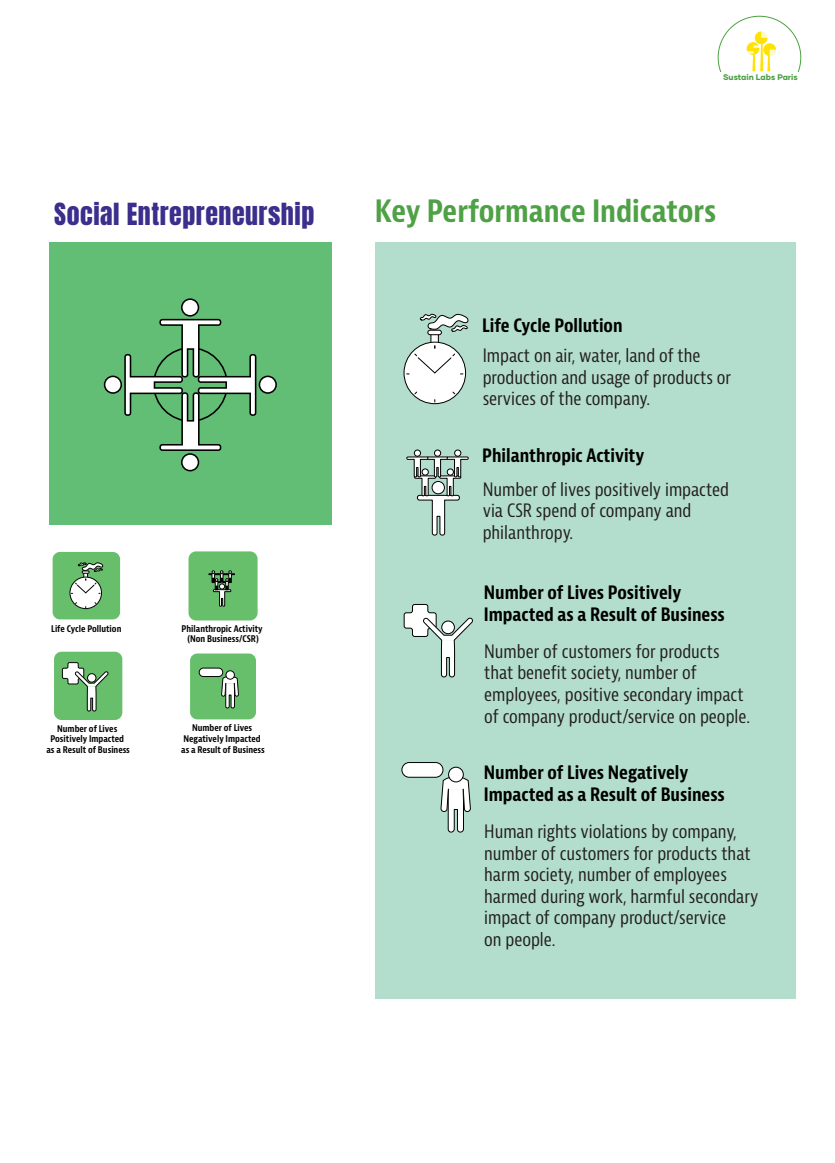
<style>
.page{position:relative;width:835px;height:1163px;background:#fff}
.page>*{position:absolute;margin:0;border:0;box-sizing:border-box;transform-origin:0 0}
.t1{font:700 condensed 30px "Bernina Sans";color:#4ea145}
.t2{font:25.95px "Anton";letter-spacing:.02em;color:#3b2e8c}
.t3{font:condensed 18px/21.6px "Bernina Sans";color:#231f20}
.t4{font:700 condensed 18px/21.6px "Bernina Sans";color:#000001}
.t5{font:700 condensed 9px/10.8px "Bernina Sans";color:#050504;text-align:center}
.t6{font:800 8.25px "Gilmer";color:#4da145}
</style>
<div class="page">
<svg style="left:717px;top:16px;width:83px;height:55px"></svg>
<div style="left:54px;top:651px;width:68px;height:68px;background:#67bf6b;border-radius:7px"></div>
<svg style="left:62px;top:662px;width:47px;height:49px"></svg>
<div style="left:190px;top:653px;width:66px;height:66px;background:#67bf6b;border-radius:7px"></div>
<div style="left:199px;top:668px;width:24px;height:8px;background:#fff;border-radius:4px"></div>
<div style="left:199px;top:667px;width:24px;height:9px;border:1px solid #050504;border-radius:4px"></div>
<div style="left:226px;top:670px;width:8px;height:9px;background:#fff;border-radius:50%"></div>
<div style="left:226px;top:670px;width:8px;height:9px;border:1px solid #050504;border-radius:50%"></div>
<svg style="left:221px;top:673px;width:18px;height:35px"></svg>
<div style="left:53px;top:551px;width:67px;height:68px;background:#67bf6b;border-radius:7px"></div>
<div style="left:70px;top:577px;width:31px;height:31px;background:#fff;border-radius:50%"></div>
<div style="left:70px;top:576px;width:32px;height:32px;border:1px solid #050504;border-radius:50%"></div>
<svg style="left:71px;top:562px;width:32px;height:32px"></svg>
<div style="left:188px;top:551px;width:69px;height:69px;background:#67bf6b;border-radius:8px"></div>
<svg style="left:208px;top:570px;width:27px;height:36px"></svg>
<div style="left:375px;top:242px;width:420px;height:755px;background:#b3dece"></div>
<div style="left:49px;top:241px;width:283px;height:283px;background:#63be75"></div>
<svg style="left:104px;top:298px;width:173px;height:173px"></svg>
<svg style="left:430px;top:335px;width:8px;height:7px"></svg>
<div style="left:404px;top:342px;width:61px;height:61px;background:#fff;border-radius:50%"></div>
<div style="left:403px;top:342px;width:62px;height:62px;border:1px solid #000001;border-radius:50%"></div>
<hr style="left:427px;top:330px;width:14px;height:4px;background:#fff;border-radius:2px">
<div style="left:427px;top:330px;width:14px;height:5px;border:1px solid #000001;border-radius:2px"></div>
<svg style="left:406px;top:346px;width:56px;height:28px"></svg>
<svg style="left:420px;top:313px;width:48px;height:19px"></svg>
<div style="left:434px;top:449px;width:7px;height:7px;border:1px solid #000001;border-radius:50%"></div>
<div style="left:454px;top:449px;width:7px;height:7px;border:1px solid #000001;border-radius:50%"></div>
<div style="left:414px;top:449px;width:7px;height:7px;border:1px solid #000001;border-radius:50%"></div>
<svg style="left:406px;top:450px;width:63px;height:85px"></svg>
<svg style="left:403px;top:604px;width:70px;height:73px"></svg>
<div style="left:402px;top:762px;width:41px;height:15px;background:#fff;border-radius:7px"></div>
<div style="left:401px;top:762px;width:42px;height:15px;border:1px solid #000001;border-radius:7px"></div>
<svg style="left:448px;top:767px;width:15px;height:14px"></svg>
<div style="left:448px;top:766px;width:15px;height:16px;border:1px solid #000001;border-radius:50%"></div>
<svg style="left:440px;top:771px;width:31px;height:61px"></svg>
<h2 class="t2" style="left:54px;top:201px;width:261px">Social Entrepreneurship</h2>
<p class="t5" style="left:51px;top:623px;width:72px">Life Cycle Pollution</p>
<p class="t5" style="left:181px;top:623px;width:83px">Philanthropic Activity (Non Business/CSR)</p>
<p class="t5" style="left:46px;top:723px;width:85px">Number of Lives<br>Positively Impacted as a Result of Business</p>
<p class="t5" style="left:181px;top:722px;width:85px">Number of Lives<br>Negatively Impacted as a Result of Business</p>
<p class="t6" style="left:723px;top:72px;width:76px">Sustain Labs Paris</p>
<h1 class="t1" style="left:375px;top:193px;width:343px">Key Performance Indicators</h1>
<p class="t4" style="left:482px;top:314px;width:142px">Life Cycle Pollution</p>
<p class="t3" style="left:482px;top:345px;width:250px">Impact on air, water, land of the production and usage of products or services of the company.</p>
<p class="t4" style="left:482px;top:445px;width:164px">Philanthropic Activity</p>
<p class="t3" style="left:482px;top:478px;width:248px">Number of lives positively impacted via CSR spend of company and philanthropy.</p>
<p class="t4" style="left:483px;top:581px;width:242px">Number of Lives Positively<br>Impacted as a Result of Business</p>
<p class="t3" style="left:484px;top:640px;width:267px">Number of customers for products that benefit society, number of employees, positive secondary impact of company product/service on people.</p>
<p class="t4" style="left:483px;top:761px;width:242px">Number of Lives Negatively<br>Impacted as a Result of Business</p>
<p class="t3" style="left:484px;top:820px;width:275px">Human rights violations by company, number of customers for products that harm society, number of employees harmed during work, harmful secondary impact of company product/service<br>on people.</p>
</div>
